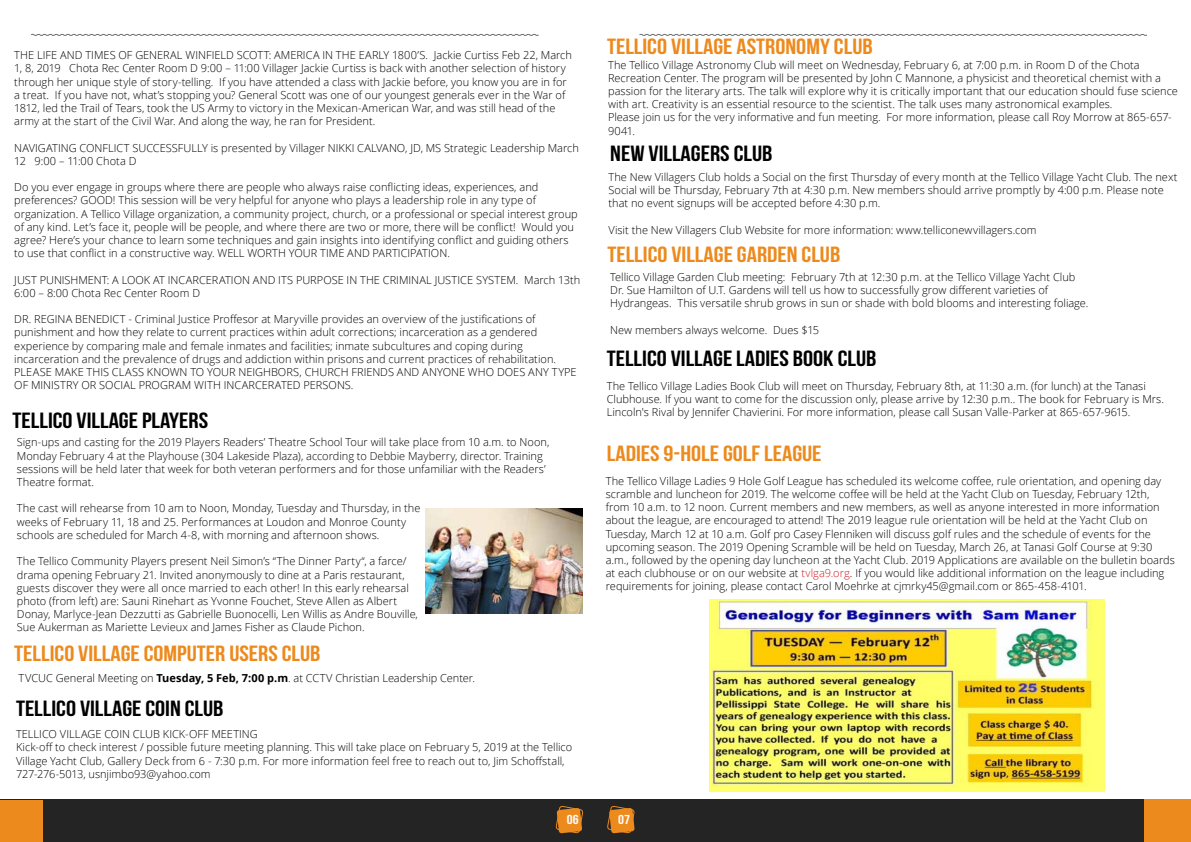
<style>
.page{position:relative;width:1191px;height:842px;background:#fff}
.page>*{position:absolute;margin:0;border:0;box-sizing:border-box;transform-origin:0 0}
.t1{font:700 22px "Bebas Neue";color:#ec8a1d;scale:1.15 1}
.t2{font:700 22px "Bebas Neue";color:#000;scale:1.15 1}
.t3{font:700 13px "Bebas Neue";color:#fff;scale:1.15 1}
.t4{font:300 11px/13.2px "Open Sans";color:#000}
.s1{font-weight:700}
.s2{color:#d0181f}
</style>
<div class="page">
<div style="left:0;top:799px;width:595px;height:43px;background:#252425"></div>
<svg style="left:555px;top:805px;width:29px;height:29px"></svg>
<svg style="left:31px;top:34px;width:508px;height:2px"></svg>
<div style="left:0;top:800px;width:43px;height:42px;background:#ec8a1d"></div>
<div style="left:595px;top:799px;width:596px;height:43px;background:#252425"></div>
<div style="left:1144px;top:799px;width:47px;height:43px;background:#ec8a1d"></div>
<svg style="left:607px;top:806px;width:28px;height:28px"></svg>
<svg style="left:639px;top:34px;width:508px;height:2px"></svg>
<img style="left:709px;top:599px;width:395px;height:192px">
<img style="left:425px;top:508px;width:158px;height:105px">
<p class="t4" style="left:14px;top:48px;width:559px">THE LIFE AND TIMES OF GENERAL WINFIELD SCOTT: AMERICA IN THE EARLY 1800’S. Jackie Curtiss Feb 22, March 1, 8, 2019 Chota Rec Center Room D 9:00 – 11:00 Villager Jackie Curtiss is back with another selection of history through her unique style of story-telling. If you have attended a class with Jackie before, you know you are in for a treat. If you have not, what’s stopping you? General Scott was one of our youngest generals ever in the War of 1812, led the Trail of Tears, took the US Army to victory in the Mexican-American War, and was still head of the army at the start of the Civil War. And along the way, he ran for President.</p>
<p class="t4" style="left:14px;top:141px;width:566px">NAVIGATING CONFLICT SUCCESSFULLY is presented by Villager NIKKI CALVANO, JD, MS Strategic Leadership March<br>12 9:00 – 11:00 Chota D</p>
<p class="t4" style="left:14px;top:180px;width:565px">Do you ever engage in groups where there are people who always raise conflicting ideas, experiences, and preferences? GOOD! This session will be very helpful for anyone who plays a leadership role in any type of organization. A Tellico Village organization, a community project, church, or a professional or special interest group of any kind. Let’s face it, people will be people, and where there are two or more, there will be conflict! Would you agree? Here’s your chance to learn some techniques and gain insights into identifying conflict and guiding others to use that conflict in a constructive way. WELL WORTH YOUR TIME AND PARTICIPATION.</p>
<p class="t4" style="left:14px;top:273px;width:567px">JUST PUNISHMENT: A LOOK AT INCARCERATION AND ITS PURPOSE IN THE CRIMINAL JUSTICE SYSTEM. March 13th<br>6:00 – 8:00 Chota Rec Center Room D</p>
<p class="t4" style="left:14px;top:312px;width:564px">DR. REGINA BENEDICT - Criminal Justice Proffesor at Maryville provides an overview of the justifications of punishment and how they relate to current practices within adult corrections; incarceration as a gendered experience by comparing male and female inmates and facilities; inmate subcultures and coping during incarceration and the prevalence of drugs and addiction within prisons and current practices of rehabilitation.<br>PLEASE MAKE THIS CLASS KNOWN TO YOUR NEIGHBORS, CHURCH FRIENDS AND ANYONE WHO DOES ANY TYPE OF MINISTRY OR SOCIAL PROGRAM WITH INCARCERATED PERSONS.</p>
<h1 class="t2" style="left:13px;top:408px;width:172px">TELLICO VILLAGE PLAYERS</h1>
<p class="t4" style="left:17px;top:436px;width:534px">Sign-ups and casting for the 2019 Players Readers’ Theatre School Tour will take place from 10 a.m. to Noon, Monday February 4 at the Playhouse (304 Lakeside Plaza), according to Debbie Mayberry, director. Training sessions will be held later that week for both veteran performers and for those unfamiliar with the Readers’ Theatre format.</p>
<p class="t4" style="left:17px;top:502px;width:405px">The cast will rehearse from 10 am to Noon, Monday, Tuesday and Thursday, in the weeks of February 11, 18 and 25. Performances at Loudon and Monroe County schools are scheduled for March 4-8, with morning and afternoon shows.</p>
<p class="t4" style="left:17px;top:554px;width:402px">The Tellico Community Players present Neil Simon’s “The Dinner Party“, a farce/ drama opening February 21. Invited anonymously to dine at a Paris restaurant, guests discover they were all once married to each other! In this early rehearsal photo (from left) are: Sauni Rinehart as Yvonne Fouchet, Steve Allen as Albert Donay, Marlyce-Jean Dezzutti as Gabrielle Buonocelli, Len Willis as Andre Bouville, Sue Aukerman as Mariette Levieux and James Fisher as Claude Pichon.</p>
<h1 class="t1" style="left:14px;top:641px;width:268px">TELLICO VILLAGE COMPUTER USERS CLUB</h1>
<p class="t4" style="left:19px;top:671px;width:458px">TVCUC General Meeting on <span class="s1">Tuesday, 5 Feb, 7:00 p.m</span>. at CCTV Christian Leadership Center.</p>
<h1 class="t2" style="left:16px;top:697px;width:182px">TELLICO VILLAGE COIN CLUB</h1>
<p class="t4" style="left:16px;top:727px;width:557px">TELLICO VILLAGE COIN CLUB KICK-OFF MEETING<br>Kick-off to check interest / possible future meeting planning. This will take place on February 5, 2019 at the Tellico Village Yacht Club, Gallery Deck from 6 - 7:30 p.m. For more information feel free to reach out to, Jim Schoffstall, 727-276-5013, usnjimbo93@yahoo.com</p>
<h1 class="t1" style="left:607px;top:34px;width:232px">TELLICO VILLAGE ASTRONOMY CLUB</h1>
<p class="t4" style="left:608px;top:58px;width:571px">The Tellico Village Astronomy Club will meet on Wednesday, February 6, at 7:00 p.m. in Room D of the Chota Recreation Center. The program will be presented by John C Mannone, a physicist and theoretical chemist with a passion for the literary arts. The talk will explore why it is critically important that our education should fuse science with art. Creativity is an essential resource to the scientist. The talk uses many astronomical examples.<br>Please join us for the very informative and fun meeting. For more information, please call Roy Morrow at 865-657- 9041.</p>
<h1 class="t2" style="left:610px;top:141px;width:142px">NEW VILLAGERS CLUB</h1>
<p class="t4" style="left:608px;top:170px;width:570px">The New Villagers Club holds a Social on the first Thursday of every month at the Tellico Village Yacht Club. The next<br>Social will be Thursday, February 7th at 4:30 p.m. New members should arrive promptly by 4:00 p.m. Please note that no event signups will be accepted before 4:30 p.m.</p>
<p class="t4" style="left:608px;top:223px;width:429px">Visit the New Villagers Club Website for more information: www.telliconewvillagers.com</p>
<h1 class="t1" style="left:607px;top:242px;width:204px">TELLICO VILLAGE GARDEN CLUB</h1>
<p class="t4" style="left:610px;top:270px;width:480px">Tellico Village Garden Club meeting: February 7th at 12:30 p.m. at the Tellico Village Yacht Club<br>Dr. Sue Hamilton of U.T. Gardens will tell us how to successfully grow different varieties of<br>Hydrangeas. This versatile shrub grows in sun or shade with bold blooms and interesting foliage.</p>
<p class="t4" style="left:610px;top:323px;width:210px">New members always welcome. Dues $15</p>
<h1 class="t2" style="left:606px;top:346px;width:236px">TELLICO VILLAGE LADIES BOOK CLUB</h1>
<p class="t4" style="left:606px;top:379px;width:559px">The Tellico Village Ladies Book Club will meet on Thursday, February 8th, at 11:30 a.m. (for lunch) at the Tanasi<br>Clubhouse. If you want to come for the discussion only, please arrive by 12:30 p.m.. The book for February is Mrs.<br>Lincoln's Rival by Jennifer Chavierini. For more information, please call Susan Valle-Parker at 865-657-9615.</p>
<h1 class="t1" style="left:607px;top:441px;width:188px">LADIES 9-HOLE GOLF LEAGUE</h1>
<p class="t4" style="left:606px;top:474px;width:570px">The Tellico Village Ladies 9 Hole Golf League has scheduled its welcome coffee, rule orientation, and opening day scramble and luncheon for 2019. The welcome coffee will be held at the Yacht Club on Tuesday, February 12th, from 10 a.m. to 12 noon. Current members and new members, as well as anyone interested in more information about the league, are encouraged to attend! The 2019 league rule orientation will be held at the Yacht Club on Tuesday, March 12 at 10 a.m. Golf pro Casey Flenniken will discuss golf rules and the schedule of events for the upcoming season. The 2019 Opening Scramble will be held on Tuesday, March 26, at Tanasi Golf Course at 9:30 a.m., followed by the opening day luncheon at the Yacht Club. 2019 Applications are available on the bulletin boards at each clubhouse or on our website at <span class="s2">tvlga9.org</span>. If you would like additional information on the league including requirements for joining, please contact Carol Moehrke at cjmrky45@gmail.com or 865-458-4101.</p>
<p class="t3" style="left:567px;top:812px;width:12px">06</p>
<p class="t3" style="left:618px;top:812px;width:12px">07</p>
</div>
